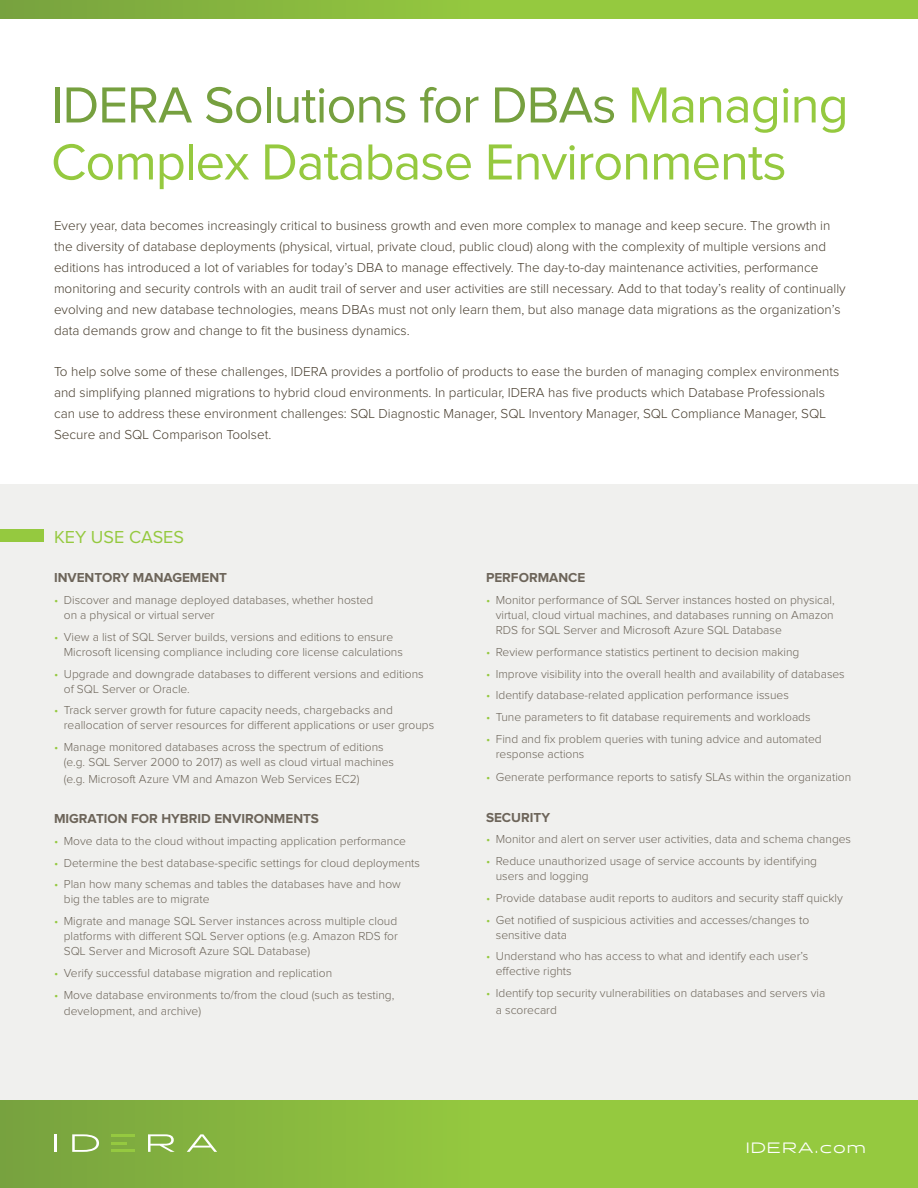
<style>
.page{position:relative;width:918px;height:1188px;background:#fff}
.page>*{position:absolute;margin:0;border:0;box-sizing:border-box;transform-origin:0 0}
.t1{font:52.5px/57px "Proxima Nova";letter-spacing:-.02em;color:#95c93f}
.t2{font:18px "Proxima Nova";color:#95c93f}
.t3{font:15px "Halogen";letter-spacing:.1em;color:#fff}
.t4{font:300 13.5px/21px "Proxima Nova";color:#483e2f}
.t5{font:700 13.5px "Proxima Nova";color:#6d655a}
.t6{font:300 12px/15px "Proxima Nova";color:#6d655a}
.s1{color:#76a03f}
.s2{color:#95c93f}
</style>
<div class="page">
<div style="left:0;top:484px;width:918px;height:684px;background:#f0f0ee"></div>
<div style="left:0;top:0;width:918px;height:19px;background:linear-gradient(to right,#7eaa3f,#9cd33f)"></div>
<div style="left:0;top:1101px;width:918px;height:87px;background:linear-gradient(to right,#7eaa3f,#9cd33f)"></div>
<svg style="left:54px;top:1134px;width:2px;height:18px"></svg>
<svg style="left:72px;top:1134px;width:27px;height:18px"></svg>
<svg style="left:148px;top:1134px;width:27px;height:18px"></svg>
<svg style="left:187px;top:1134px;width:30px;height:18px"></svg>
<hr style="left:111px;top:1134px;width:23px;height:3px;background:#95c940">
<hr style="left:111px;top:1149px;width:23px;height:3px;background:#95c940">
<svg style="left:111px;top:1142px;width:16px;height:2px"></svg>
<div style="left:0;top:529px;width:43px;height:13px;background:#95c93f"></div>
<h1 class="t1" style="left:51px;top:79px;width:799px"><span class="s1">IDERA Solutions for DBAs</span> Managing<br>Complex Database Environments</h1>
<p class="t4" style="left:54px;top:215px;width:793px">Every year, data becomes increasingly critical to business growth and even more complex to manage and keep secure. The growth in the diversity of database deployments (physical, virtual, private cloud, public cloud) along with the complexity of multiple versions and editions has introduced a lot of variables for today’s DBA to manage effectively. The day-to-day maintenance activities, performance monitoring and security controls with an audit trail of server and user activities are still necessary. Add to that today’s reality of continually evolving and new database technologies, means DBAs must not only learn them, but also manage data migrations as the organization’s data demands grow and change to fit the business dynamics.</p>
<p class="t4" style="left:54px;top:362px;width:787px">To help solve some of these challenges, IDERA provides a portfolio of products to ease the burden of managing complex environments and simplifying planned migrations to hybrid cloud environments. In particular, IDERA has five products which Database Professionals can use to address these environment challenges: SQL Diagnostic Manager, SQL Inventory Manager, SQL Compliance Manager, SQL Secure and SQL Comparison Toolset.</p>
<h2 class="t2" style="left:54px;top:528px;width:132px">KEY USE CASES</h2>
<p class="t5" style="left:54px;top:572px;width:175px">INVENTORY MANAGEMENT</p>
<p class="t6" style="left:64px;top:593px;width:311px;text-indent:-10px"><span class="s2">•</span> Discover and manage deployed databases, whether hosted on a physical or virtual server</p>
<p class="t6" style="left:64px;top:630px;width:341px;text-indent:-10px"><span class="s2">•</span> View a list of SQL Server builds, versions and editions to ensure<br>Microsoft licensing compliance including core license calculations</p>
<p class="t6" style="left:64px;top:667px;width:361px;text-indent:-10px"><span class="s2">•</span> Upgrade and downgrade databases to different versions and editions of SQL Server or Oracle.</p>
<p class="t6" style="left:64px;top:703px;width:372px;text-indent:-10px"><span class="s2">•</span> Track server growth for future capacity needs, chargebacks and reallocation of server resources for different applications or user groups</p>
<p class="t6" style="left:64px;top:740px;width:332px;text-indent:-10px"><span class="s2">•</span> Manage monitored databases across the spectrum of editions (e.g. SQL Server 2000 to 2017) as well as cloud virtual machines</p>
<p class="t6" style="left:64px;top:772px;width:297px">(e.g. Microsoft Azure VM and Amazon Web Services EC2)</p>
<p class="t5" style="left:54px;top:812px;width:267px">MIGRATION FOR HYBRID ENVIRONMENTS</p>
<p class="t6" style="left:54px;top:834px;width:354px"><span class="s2">•</span> Move data to the cloud without impacting application performance</p>
<p class="t6" style="left:54px;top:856px;width:367px"><span class="s2">•</span> Determine the best database-specific settings for cloud deployments</p>
<p class="t6" style="left:64px;top:877px;width:338px;text-indent:-10px"><span class="s2">•</span> Plan how many schemas and tables the databases have and how big the tables are to migrate</p>
<p class="t6" style="left:64px;top:914px;width:336px;text-align:justify;text-indent:-10px"><span class="s2">•</span> Migrate and manage SQL Server instances across multiple cloud platforms with different SQL Server options (e.g. Amazon RDS for SQL Server and Microsoft Azure SQL Database)</p>
<p class="t6" style="left:54px;top:966px;width:280px"><span class="s2">•</span> Verify successful database migration and replication</p>
<p class="t6" style="left:64px;top:987px;width:332px;line-height:16.5px;text-indent:-10px"><span class="s2">•</span> Move database environments to/from the cloud (such as testing, development, and archive)</p>
<p class="t5" style="left:486px;top:572px;width:101px">PERFORMANCE</p>
<p class="t6" style="left:496px;top:593px;width:340px;text-align:justify;text-indent:-10px"><span class="s2">•</span> Monitor performance of SQL Server instances hosted on physical, virtual, cloud virtual machines, and databases running on Amazon RDS for SQL Server and Microsoft Azure SQL Database</p>
<p class="t6" style="left:486px;top:645px;width:315px"><span class="s2">•</span> Review performance statistics pertinent to decision making</p>
<p class="t6" style="left:486px;top:667px;width:360px"><span class="s2">•</span> Improve visibility into the overall health and availability of databases</p>
<p class="t6" style="left:486px;top:688px;width:304px"><span class="s2">•</span> Identify database-related application performance issues</p>
<p class="t6" style="left:486px;top:710px;width:326px"><span class="s2">•</span> Tune parameters to fit database requirements and workloads</p>
<p class="t6" style="left:496px;top:732px;width:327px;text-indent:-10px"><span class="s2">•</span> Find and fix problem queries with tuning advice and automated response actions</p>
<p class="t6" style="left:486px;top:770px;width:367px"><span class="s2">•</span> Generate performance reports to satisfy SLAs within the organization</p>
<p class="t5" style="left:486px;top:811px;width:66px">SECURITY</p>
<p class="t6" style="left:486px;top:832px;width:367px"><span class="s2">•</span> Monitor and alert on server user activities, data and schema changes</p>
<p class="t6" style="left:496px;top:854px;width:323px;text-indent:-10px"><span class="s2">•</span> Reduce unauthorized usage of service accounts by identifying users and logging</p>
<p class="t6" style="left:486px;top:891px;width:358px"><span class="s2">•</span> Provide database audit reports to auditors and security staff quickly</p>
<p class="t6" style="left:496px;top:913px;width:315px;text-indent:-10px"><span class="s2">•</span> Get notified of suspicious activities and accesses/changes to sensitive data</p>
<p class="t6" style="left:496px;top:949px;width:314px;text-indent:-10px"><span class="s2">•</span> Understand who has access to what and identify each user’s effective rights</p>
<p class="t6" style="left:496px;top:985px;width:331px;line-height:16.5px;text-indent:-10px"><span class="s2">•</span> Identify top security vulnerabilities on databases and servers via a scorecard</p>
<p class="t3" style="left:746px;top:1138px;width:121px">IDERA.com</p>
</div>
